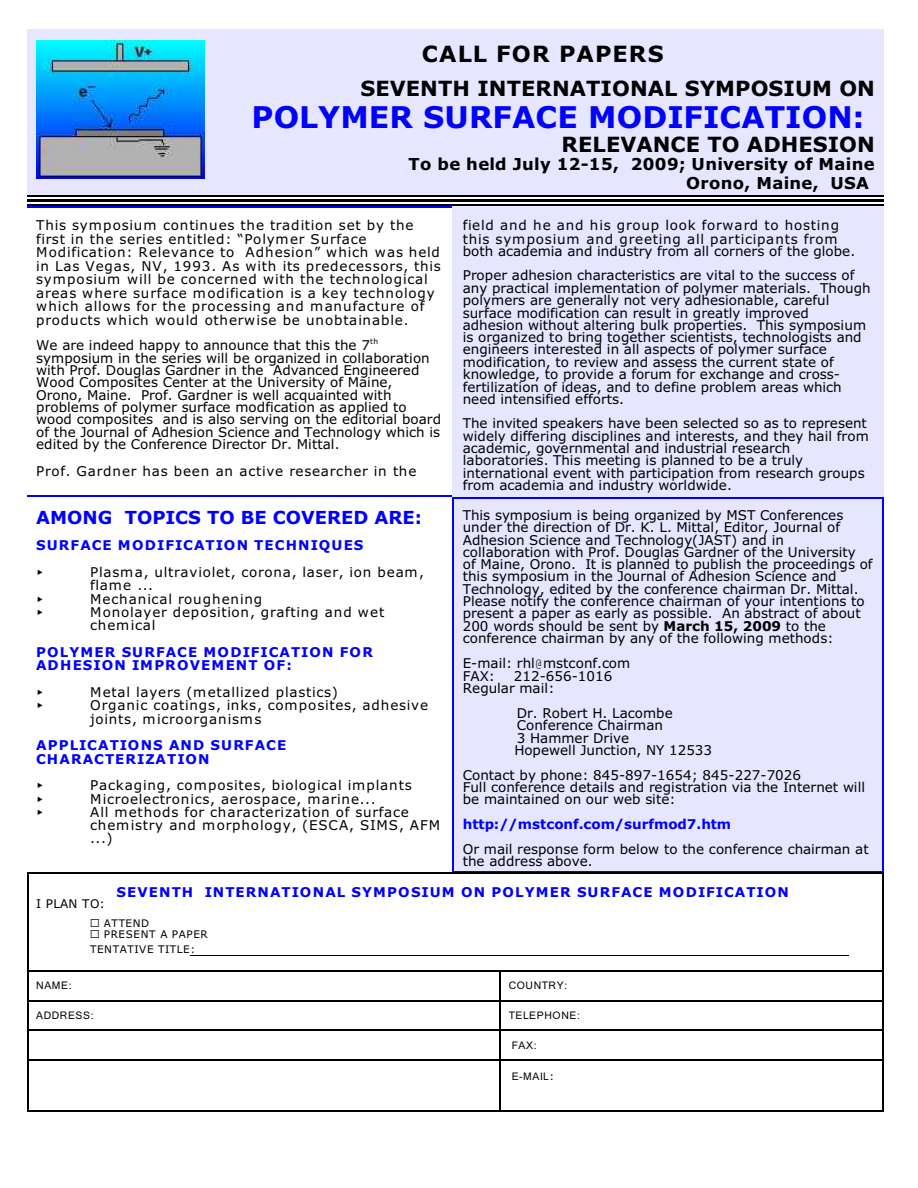
<style>
.page{position:relative;width:918px;height:1188px;background:#fff}
.page>*{position:absolute;margin:0;border:0;box-sizing:border-box;transform-origin:0 0}
.t1{font:700 30px "Verdana";letter-spacing:.005em;color:#00f}
.t2{font:700 22.35px "Verdana";letter-spacing:.05em;color:#000}
.t3{font:700 21px "Verdana";color:#000}
.t4{font:700 18px "Verdana";color:#00f}
.t5{font:700 16.5px/18.3px "Verdana";letter-spacing:.02em;color:#000}
.t6{font:13.5px/12.3px "Verdana";letter-spacing:.005em;color:#000}
.t7{font:13.5px/13.5px "Verdana";letter-spacing:.06em;color:#000}
.t8{font:13.5px/13.4px "Verdana";letter-spacing:.055em;color:#000}
.t9{font:700 13.5px/13.4px "Verdana";letter-spacing:.08em;color:#00f}
.t10{font:700 13.5px "Verdana";color:#00f}
.t11{font:12px "Verdana";letter-spacing:.03em;color:#000}
.t12{font:10.5px "Microsoft Sans Serif";letter-spacing:.055em;color:#000}
.t13{font:10.5px/11.4px "Verdana";letter-spacing:.05em;color:#000}
.s1{font-weight:700}
.s2{font-family:"Courier New"}
.s3{font-family:"Verdana"}
</style>
<div class="page">
<div style="left:27px;top:29px;width:857px;height:167px;background:#e6e6ff"></div>
<hr style="left:27px;top:195px;width:857px;height:1px;background:#000">
<hr style="left:27px;top:199px;width:857px;height:3px;background:#000">
<hr style="left:27px;top:205px;width:857px;height:1px;background:#000">
<hr style="left:27px;top:206px;width:425px;height:1px;background:#00f">
<hr style="left:27px;top:496px;width:425px;height:1px;background:#00f">
<div style="left:452px;top:206px;width:432px;height:291px;background:#e6e6ff"></div>
<div style="left:452px;top:497px;width:432px;height:376px;background:#e6e6ff"></div>
<hr style="left:452px;top:497px;width:1px;height:376px;background:#00f">
<hr style="left:883px;top:497px;width:1px;height:376px;background:#00f">
<hr style="left:452px;top:497px;width:432px;height:1px;background:#00f">
<hr style="left:452px;top:871px;width:432px;height:2px;background:#00f">
<hr style="left:27px;top:873px;width:1px;height:97px;background:#000">
<hr style="left:883px;top:873px;width:1px;height:97px;background:#000">
<hr style="left:27px;top:873px;width:857px;height:1px;background:#000">
<hr style="left:27px;top:970px;width:1px;height:30px;background:#000">
<hr style="left:27px;top:970px;width:473px;height:1px;background:#000">
<hr style="left:500px;top:970px;width:1px;height:30px;background:#000">
<hr style="left:883px;top:970px;width:1px;height:30px;background:#000">
<hr style="left:500px;top:970px;width:384px;height:1px;background:#000">
<hr style="left:27px;top:1000px;width:1px;height:30px;background:#000">
<hr style="left:27px;top:1000px;width:473px;height:1px;background:#000">
<hr style="left:500px;top:1000px;width:1px;height:30px;background:#000">
<hr style="left:883px;top:1000px;width:1px;height:30px;background:#000">
<hr style="left:500px;top:1000px;width:384px;height:1px;background:#000">
<svg style="left:27px;top:1031px;width:1px;height:28px"></svg>
<hr style="left:27px;top:1030px;width:473px;height:1px;background:#000">
<svg style="left:500px;top:1031px;width:1px;height:28px"></svg>
<svg style="left:883px;top:1031px;width:1px;height:28px"></svg>
<hr style="left:500px;top:1030px;width:384px;height:1px;background:#000">
<hr style="left:27px;top:1060px;width:1px;height:52px;background:#000">
<hr style="left:27px;top:1060px;width:473px;height:1px;background:#000">
<hr style="left:27px;top:1110px;width:473px;height:2px;background:#000">
<hr style="left:500px;top:1060px;width:1px;height:52px;background:#000">
<hr style="left:883px;top:1060px;width:1px;height:52px;background:#000">
<hr style="left:500px;top:1060px;width:384px;height:1px;background:#000">
<hr style="left:500px;top:1110px;width:384px;height:2px;background:#000">
<img style="left:36px;top:40px;width:168px;height:138px">
<hr style="left:190px;top:955px;width:659px;height:1px;background:#000">
<h2 class="t2" style="left:422px;top:45px;width:243px">CALL FOR PAPERS</h2>
<h3 class="t3" style="left:361px;top:80px;width:516px">SEVENTH INTERNATIONAL SYMPOSIUM ON</h3>
<h1 class="t1" style="left:252px;top:105px;width:615px">POLYMER SURFACE MODIFICATION:</h1>
<h3 class="t3" style="left:562px;top:135px;width:315px">RELEVANCE TO ADHESION</h3>
<p class="t5" style="left:686px;top:157px;width:190px;text-indent:-278px">To be held July 12-15, 2009; University of Maine<br>Orono, Maine, USA</p>
<p class="t7" style="left:36px;top:220px;width:406px">This symposium continues the tradition set by the first in the series entitled: “Polymer Surface Modification: Relevance to Adhesion” which was held in Las Vegas, NV, 1993. As with its predecessors, this symposium will be concerned with the technological areas where surface modification is a key technology which allows for the processing and manufacture of products which would otherwise be unobtainable.</p>
<p class="t6" style="left:36px;top:340px;width:406px">We are indeed happy to announce that this the 7<sup>th </sup>symposium in the series will be organized in collaboration with Prof. Douglas Gardner in the Advanced Engineered Wood Composites Center at the University of Maine, Orono, Maine. Prof. Gardner is well acquainted with problems of polymer surface modfication as applied to wood composites and is also serving on the editorial board of the Journal of Adhesion Science and Technology which is edited by the Conference Director Dr. Mittal.</p>
<p class="t7" style="left:36px;top:466px;width:382px">Prof. Gardner has been an active researcher in the</p>
<p class="t7" style="left:463px;top:220px;width:378px">field and he and his group look forward to hosting this symposium and greeting all participants from</p>
<p class="t6" style="left:463px;top:240px;width:394px;line-height:24.6px">both academia and industry from all corners of the globe.<br>Proper adhesion characteristics are vital to the success of</p>
<p class="t6" style="left:463px;top:283px;width:410px">any practical implementation of polymer materials. Though polymers are generally not very adhesionable, careful surface modification can result in greatly improved adhesion without altering bulk properties. This symposium is organized to bring together scientists, technologists and engineers interested in all aspects of polymer surface modification, to review and assess the current state of knowledge, to provide a forum for exchange and cross&shy;fertilization of ideas, and to define problem areas which need intensified efforts.</p>
<p class="t6" style="left:463px;top:418px;width:408px">The invited speakers have been selected so as to represent widely differing disciplines and interests, and they hail from academic, governmental and industrial research laboratories. This meeting is planned to be a truly international event with participation from research groups from academia and industry worldwide.</p>
<p class="t6" style="left:463px;top:510px;width:411px">This symposium is being organized by MST Conferences under the direction of Dr. K. L. Mittal, Editor, Journal of Adhesion Science and Technology(JAST) and in collaboration with Prof. Douglas Gardner of the University<br>of Maine, Orono. It is planned to publish the proceedings of this symposium in the Journal of Adhesion Science and Technology, edited by the conference chairman Dr. Mittal.<br>Please notify the conference chairman of your intentions to present a paper as early as possible. An abstract of about 200 words should be sent by <span class="s1">March 15, 2009</span> to the conference chairman by any of the following methods:</p>
<p class="t6" style="left:463px;top:657px;width:169px;line-height:13.2px">E-mail: rhl<span class="s2">@</span>mstconf.com<br>FAX:</p>
<h3 class="t4" style="left:36px;top:510px;width:387px">AMONG TOPICS TO BE COVERED ARE:</h3>
<p class="t9" style="left:36px;top:540px;width:329px">SURFACE MODIFICATION TECHNIQUES</p>
<p class="t7" style="left:90px;top:567px;width:335px">Plasma, ultraviolet, corona, laser, ion beam, flame ...<br>Mechanical roughening<br>Monolayer deposition, grafting and wet chemical</p>
<p class="t9" style="left:36px;top:647px;width:338px">POLYMER SURFACE MODIFICATION FOR<br>ADHESION IMPROVEMENT OF:</p>
<p class="t8" style="left:90px;top:687px;width:340px">Metal layers (metallized plastics)<br>Organic coatings, inks, composites, adhesive joints, microorganisms</p>
<p class="t9" style="left:36px;top:740px;width:252px">APPLICATIONS AND SURFACE<br>CHARACTERIZATION</p>
<p class="t8" style="left:90px;top:780px;width:351px">Packaging, composites, biological implants Microelectronics, aerospace, marine...<br>All methods for characterization of surface chemistry and morphology, (ESCA, SIMS, AFM ...)</p>
<p class="t6" style="left:463px;top:671px;width:151px;text-indent:51px">212-656-1016<br>Regular mail:</p>
<p class="t6" style="left:514px;top:708px;width:199px">Dr. Robert H. Lacombe<br>Conference Chairman<br>3 Hammer Drive<br>Hopewell Junction, NY 12533</p>
<p class="t6" style="left:463px;top:770px;width:404px">Contact by phone: 845-897-1654; 845-227-7026<br>Full conference details and registration via the Internet will be maintained on our web site:</p>
<p class="t10" style="left:463px;top:819px;width:270px">http://mstconf.com/surfmod7.htm</p>
<p class="t6" style="left:463px;top:844px;width:407px">Or mail response form below to the conference chairman at the address above.</p>
<p class="t9" style="left:117px;top:886px;width:674px">SEVENTH INTERNATIONAL SYMPOSIUM ON POLYMER SURFACE MODIFICATION</p>
<p class="t11" style="left:36px;top:899px;width:70px">I PLAN TO:</p>
<p class="t13" style="left:104px;top:918px;width:105px">ATTEND<br>PRESENT A PAPER</p>
<p class="t13" style="left:90px;top:944px;width:106px">TENTATIVE TITLE:</p>
<p class="t12" style="left:36px;top:982px;width:37px">NAME:</p>
<p class="t12" style="left:509px;top:982px;width:60px">COUNTRY:</p>
<p class="t12" style="left:36px;top:1012px;width:59px">ADDRESS:</p>
<p class="t12" style="left:509px;top:1012px;width:73px">TELEPHONE:</p>
<p class="t12" style="left:512px;top:1042px;width:26px">FAX:</p>
<p class="t12" style="left:512px;top:1072px;width:44px">E-MAIL<span class="s3">:</span></p>
</div>
